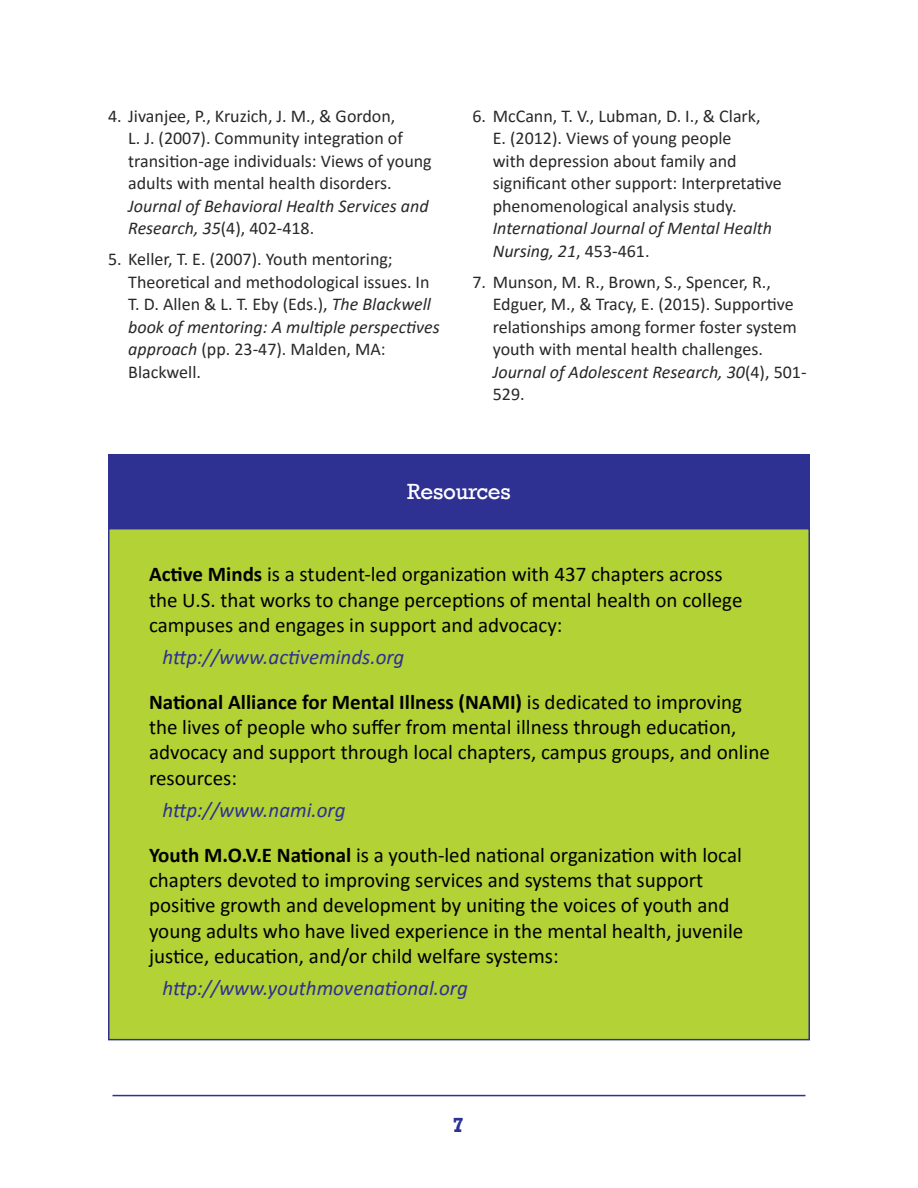
<style>
.page{position:relative;width:918px;height:1188px;background:#fff}
.page>*{position:absolute;margin:0;border:0;box-sizing:border-box;transform-origin:0 0}
.t1{font:22.5px "Rockwell";letter-spacing:-.01em;color:#fff}
.t2{font:21px/25.2px "Calibri";color:#000}
.t3{font:700 21px/45.5px "Calibri";color:#000}
.t4{font:italic 21px "Calibri";color:#2e3092}
.t5{font:700 21px "Rockwell";color:#2e3092}
.t6{font:18px/22.5px "Calibri";color:#292829}
.t7{font:italic 18px/22.5px "Calibri";color:#292829}
.s1{font-style:normal}
.s2{font-style:italic}
.s3{font-weight:700}
.s4{font-weight:400;font-style:italic;color:#2e3092}
.s5{font-weight:400}
.s6{font-style:italic;color:#2e3092}
</style>
<div class="page">
<hr style="left:112px;top:1095px;width:694px;height:1px;background:#2e3092">
<div style="left:108px;top:528px;width:702px;height:512px;background:#b3d235;border:2px solid #2e3092"></div>
<div style="left:109px;top:455px;width:700px;height:74px;background:#2e3092"></div>
<div style="left:108px;top:454px;width:702px;height:75px;border:2px solid #2e3092"></div>
<p class="t6" style="left:128px;top:104px;width:305px;text-indent:-20px">4. Jivanjee, P., Kruzich, J. M., &amp; Gordon,<br>L. J. (2007). Community integration of transition-age individuals: Views of young adults with mental health disorders.</p>
<p class="t7" style="left:128px;top:193px;width:302px">Journal of Behavioral Health Services and<br>Research, 35<span class="s1">(4), 402-418.</span></p>
<p class="t6" style="left:128px;top:247px;width:313px;text-indent:-20px">5. Keller, T. E. (2007). Youth mentoring; Theoretical and methodological issues. In T. D. Allen &amp; L. T. Eby (Eds.), <span class="s2">The Blackwell book of mentoring: A multiple perspectives approach</span> (pp. 23-47). Malden, MA:<br>Blackwell.</p>
<p class="t6" style="left:493px;top:104px;width:291px;text-indent:-20px">6. McCann, T. V., Lubman, D. I., &amp; Clark,<br>E. (2012). Views of young people<br>with depression about family and significant other support: Interpretative phenomenological analysis study.</p>
<p class="t7" style="left:493px;top:216px;width:281px">International Journal of Mental Health<br>Nursing, 21<span class="s1">, 453-461.</span></p>
<p class="t6" style="left:493px;top:270px;width:315px;text-indent:-20px">7. Munson, M. R., Brown, S., Spencer, R., Edguer, M., &amp; Tracy, E. (2015). Supportive relationships among former foster system youth with mental health challenges.<br><span class="s2">Journal of Adolescent Research, 30</span>(4), 501- 529.</p>
<p class="t1" style="left:407px;top:479px;width:105px">Resources</p>
<p class="t2" style="left:149px;top:561px;width:595px"><span class="s3">Active Minds</span> is a student-led organization with 437 chapters across the U.S. that works to change perceptions of mental health on college campuses and engages in support and advocacy:</p>
<p class="t3" style="left:149px;top:633px;width:595px;text-indent:14px"><span class="s4">http://www.activeminds.org<br></span>National Alliance for Mental Illness (NAMI) <span class="s5">is dedicated to improving</span></p>
<p class="t2" style="left:149px;top:714px;width:622px">the lives of people who suffer from mental illness through education, advocacy and support through local chapters, campus groups, and online resources:</p>
<p class="t2" style="left:149px;top:786px;width:594px;line-height:45.5px;text-indent:14px"><span class="s6">http://www.nami.org<br></span><span class="s3">Youth M.O.V.E National</span> is a youth-led national organization with local</p>
<p class="t2" style="left:149px;top:867px;width:596px">chapters devoted to improving services and systems that support positive growth and development by uniting the voices of youth and young adults who have lived experience in the mental health, juvenile justice, education, and/or child welfare systems:</p>
<p class="t4" style="left:163px;top:973px;width:307px">http://www.youthmovenational.org</p>
<p class="t5" style="left:453px;top:1112px;width:13px">7</p>
</div>
